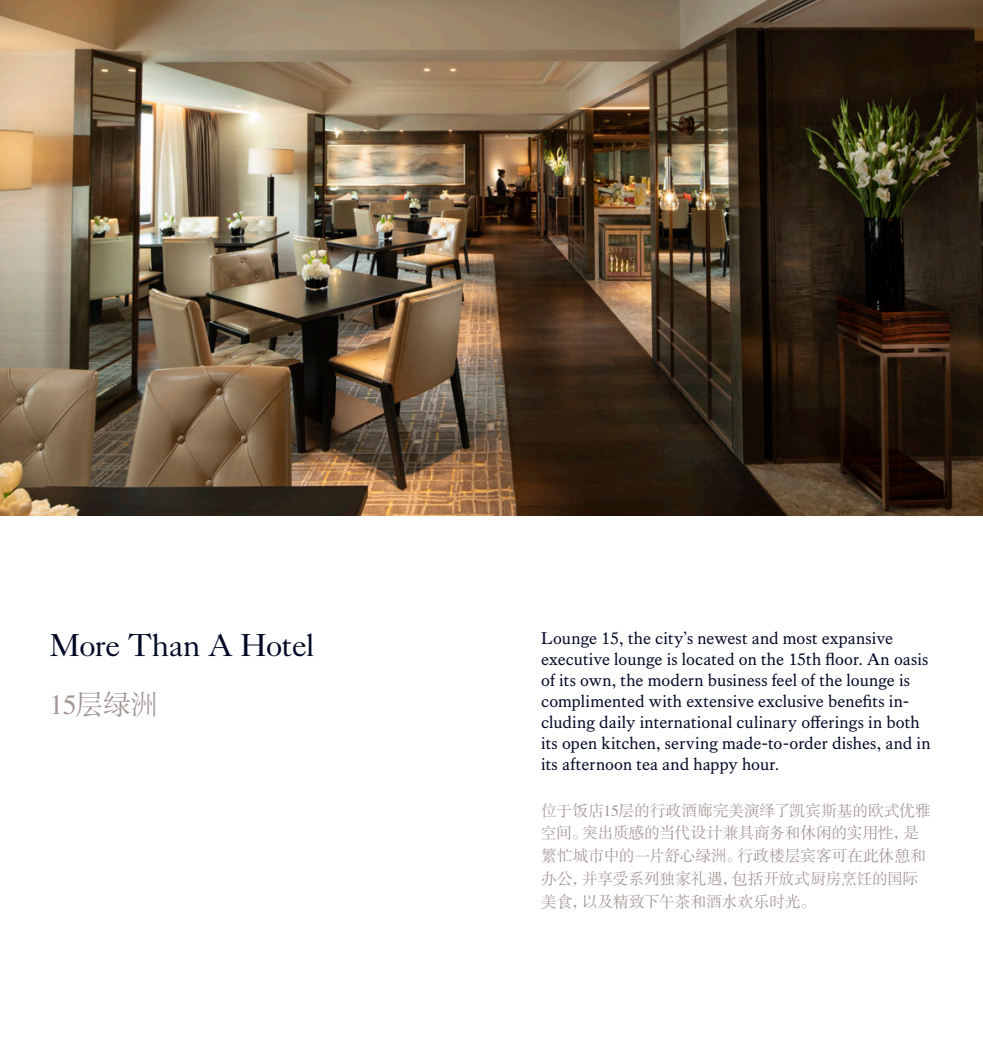
<style>
.page{position:relative;width:983px;height:1042px;background:#fff}
.page>*{position:absolute;margin:0;border:0;box-sizing:border-box;transform-origin:0 0}
.Address{font:31.5px "Kings Caslon Display";letter-spacing:-.01em;color:#000824}
.Address-2{font:28px "FZSSJW GB1 0";letter-spacing:-.025em;color:#a39694}
.Address-3{font:17.5px/21px "Kings Caslon";letter-spacing:.005em;color:#000824}
.t1{font:15.75px/22.8px "FZSSJW GB1 0";letter-spacing:-.01em;color:#a39694}
</style>
<div class="page">
<img style="left:0;top:0;width:982px;height:515px">
<p class="Address" style="left:50px;top:627px;width:266px">More Than A Hotel</p>
<p class="Address-2" style="left:50px;top:689px;width:110px">15层绿洲</p>
<p class="Address-3" style="left:541px;top:628px;width:391px">Lounge 15, the city’s newest and most expansive executive lounge is located on the 15th floor. An oasis of its own, the modern business feel of the lounge is complimented with extensive exclusive benefits in&shy;cluding daily international culinary offerings in both its open kitchen, serving made-to-order dishes, and in its afternoon tea and happy hour.</p>
<p class="t1" style="left:541px;top:799px;width:391px">位于饭店15层的行政酒廊完美演绎了凯宾斯基的欧式优雅空间。突出质感的当代设计兼具商务和休闲的实用性，是繁忙城市中的一片舒心绿洲。行政楼层宾客可在此休憩和办公，并享受系列独家礼遇，包括开放式厨房烹饪的国际美食，以及精致下午茶和酒水欢乐时光。</p>
</div>
